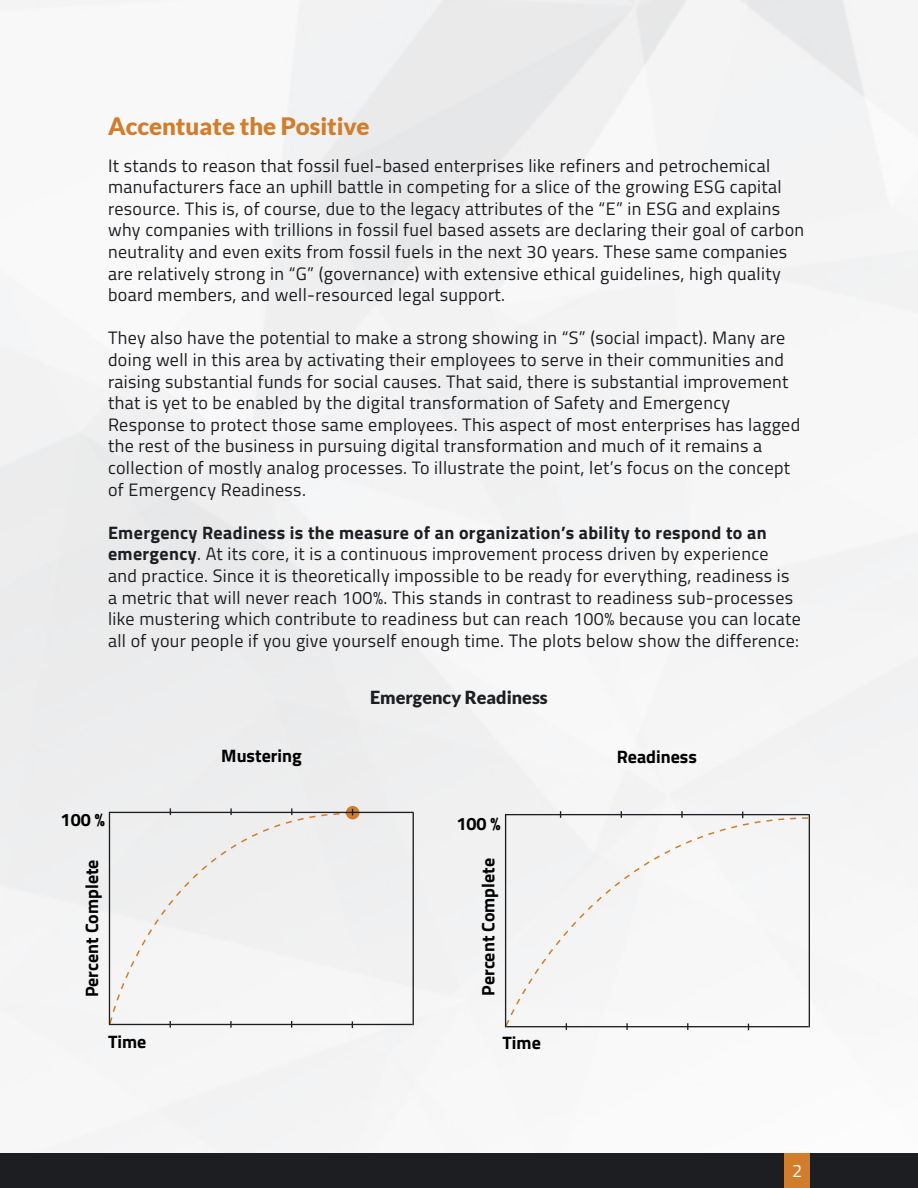
<style>
.page{position:relative;width:918px;height:1188px;background:#fff}
.page>*{position:absolute;margin:0;border:0;box-sizing:border-box;transform-origin:0 0}
.t1{font:900 24px "Lato";color:#d17d2b}
.t2{font:18px/21.6px "Titillium Web";letter-spacing:.02em;color:#1d1e22}
.t3{font:700 18px "Titillium Web";color:#000}
.t4{font:900 18px "Lato";color:#1d1e22}
.t5{font:18px "Titillium Web";color:#fff}
.s1{font-weight:700}
</style>
<div class="page">
<img style="left:0;top:0;width:918px;height:1154px">
<svg style="left:346px;top:806px;width:13px;height:13px"></svg>
<div style="left:0;top:1154px;width:918px;height:34px;background:#1d1e22"></div>
<div style="left:784px;top:1154px;width:26px;height:34px;background:#d17d2b"></div>
<div style="left:108px;top:811px;width:307px;height:215px;background:#f0f0f0"></div>
<svg style="left:230px;top:1021px;width:2px;height:7px"></svg>
<svg style="left:230px;top:808px;width:2px;height:7px"></svg>
<div style="left:504px;top:813px;width:307px;height:216px;background:#f5f6f6"></div>
<hr style="left:809px;top:815px;width:1px;height:212px;background:#1d1e22">
<svg style="left:626px;top:1023px;width:2px;height:7px"></svg>
<svg style="left:681px;top:811px;width:2px;height:7px"></svg>
<p class="t1" style="left:108px;top:112px;width:263px">Accentuate the Positive</p>
<p class="t2" style="left:108px;top:154px;width:698px">It stands to reason that fossil fuel-based enterprises like refiners and petrochemical manufacturers face an uphill battle in competing for a slice of the growing ESG capital resource. This is, of course, due to the legacy attributes of the “E” in ESG and explains why companies with trillions in fossil fuel based assets are declaring their goal of carbon neutrality and even exits from fossil fuels in the next 30 years. These same companies are relatively strong in “G” (governance) with extensive ethical guidelines, high quality board members, and well-resourced legal support.</p>
<p class="t2" style="left:108px;top:326px;width:694px">They also have the potential to make a strong showing in “S” (social impact). Many are doing well in this area by activating their employees to serve in their communities and raising substantial funds for social causes. That said, there is substantial improvement that is yet to be enabled by the digital transformation of Safety and Emergency Response to protect those same employees. This aspect of most enterprises has lagged the rest of the business in pursuing digital transformation and much of it remains a collection of mostly analog processes. To illustrate the point, let’s focus on the concept of Emergency Readiness.</p>
<p class="t2" style="left:108px;top:521px;width:695px"><span class="s1">Emergency Readiness is the measure of an organization’s ability to respond to an emergency</span>. At its core, it is a continuous improvement process driven by experience and practice. Since it is theoretically impossible to be ready for everything, readiness is a metric that will never reach 100%. This stands in contrast to readiness sub-processes like mustering which contribute to readiness but can reach 100% because you can locate all of your people if you give yourself enough time. The plots below show the difference:</p>
<p class="t3" style="left:221px;top:742px;width:82px">Mustering</p>
<p class="t4" style="left:370px;top:687px;width:179px">Emergency Readiness</p>
<p class="t3" style="left:61px;top:806px;width:46px">100 %</p>
<p class="t3" style="left:456px;top:810px;width:46px">100 %</p>
<p class="t3" style="left:78px;top:997px;width:139px;rotate:-90deg">Percent Complete</p>
<p class="t3" style="left:474px;top:996px;width:139px;rotate:-90deg">Percent Complete</p>
<p class="t3" style="left:108px;top:1028px;width:40px">Time</p>
<p class="t3" style="left:502px;top:1029px;width:40px">Time</p>
<p class="t3" style="left:617px;top:743px;width:82px">Readiness</p>
<p class="t5" style="left:792px;top:1157px;width:12px">2</p>
</div>
